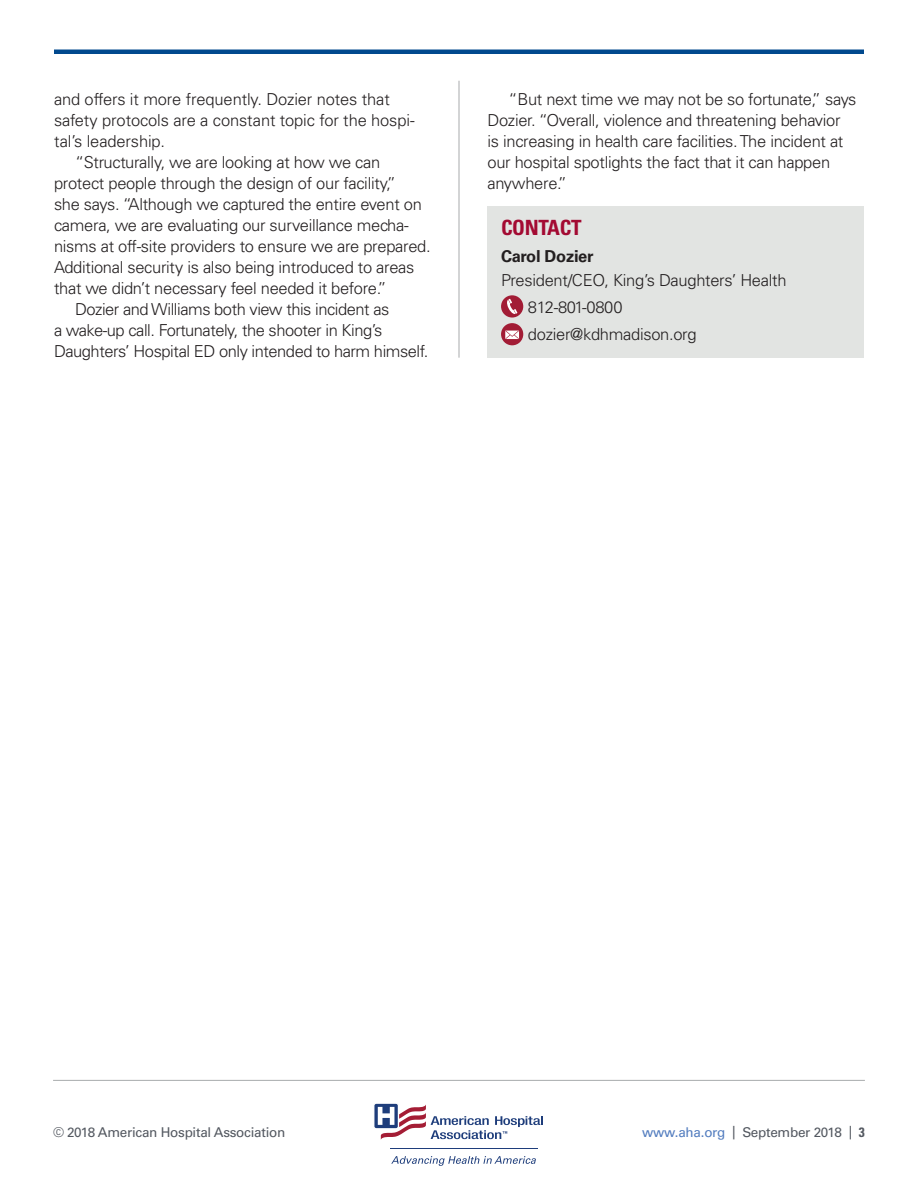
<style>
.page{position:relative;width:918px;height:1188px;background:#fff}
.page>*{position:absolute;margin:0;border:0;box-sizing:border-box;transform-origin:0 0}
.t1{font:700 condensed 21px "Univers LT Std";letter-spacing:-.015em;color:#a30a32}
.t2{font:300 16.5px/21px "Univers LT Std";letter-spacing:-.02em;color:#231f20}
.t3{font:700 16.5px "Univers LT Std";letter-spacing:-.02em;color:#231f20}
.t4{font:13.5px "Univers LT Std";letter-spacing:-.02em;color:#535860}
.s1{color:#537dbf}
.s2{font-weight:700;font-stretch:condensed}
</style>
<div class="page">
<hr style="left:391px;top:1148px;width:147px;height:1px;background:#1e3d7b">
<svg style="left:391px;top:1156px;width:145px;height:10px"></svg>
<svg style="left:374px;top:1103px;width:169px;height:37px"></svg>
<hr style="left:53px;top:1080px;width:812px;height:1px;background:#a8abac">
<hr style="left:54px;top:50px;width:810px;height:4px;background:#01498e">
<div style="left:488px;top:206px;width:376px;height:152px;background:#e2e4e2"></div>
<div style="left:501px;top:295px;width:22px;height:23px;background:#a21c35;border-radius:50%"></div>
<svg style="left:507px;top:299px;width:10px;height:15px"></svg>
<svg style="left:501px;top:323px;width:22px;height:22px"></svg>
<svg style="left:505px;top:331px;width:14px;height:8px"></svg>
<hr style="left:459px;top:81px;width:1px;height:277px;background:#a8abac">
<p class="t2" style="left:54px;top:89px;width:337px">and offers it more frequently. Dozier notes that</p>
<p class="t2" style="left:54px;top:110px;width:362px">safety protocols are a constant topic for the hospi-</p>
<p class="t2" style="left:54px;top:131px;width:113px">tal’s leadership.</p>
<p class="t2" style="left:75px;top:152px;width:307px">“Structurally, we are looking at how we can</p>
<p class="t2" style="left:54px;top:173px;width:343px">protect people through the design of our facility,”</p>
<p class="t2" style="left:54px;top:194px;width:369px">she says. “Although we captured the entire event on</p>
<p class="t2" style="left:54px;top:215px;width:356px">camera, we are evaluating our surveillance mecha-</p>
<p class="t2" style="left:54px;top:236px;width:378px">nisms at off-site providers to ensure we are prepared.</p>
<p class="t2" style="left:54px;top:257px;width:362px">Additional security is also being introduced to areas</p>
<p class="t2" style="left:54px;top:278px;width:334px">that we didn’t necessary feel needed it before.”</p>
<p class="t2" style="left:75px;top:299px;width:316px">Dozier and Williams both view this incident as</p>
<p class="t2" style="left:54px;top:320px;width:330px">a wake-up call. Fortunately, the shooter in King’s</p>
<p class="t2" style="left:54px;top:341px;width:376px">Daughters’ Hospital ED only intended to harm himself.</p>
<p class="t2" style="left:487px;top:89px;width:371px;text-indent:21px">“But next time we may not be so fortunate,” says Dozier. “Overall, violence and threatening behavior<br>is increasing in health care facilities. The incident at our hospital spotlights the fact that it can happen anywhere.”</p>
<p class="t1" style="left:501px;top:215px;width:82px">CONTACT</p>
<p class="t3" style="left:501px;top:246px;width:94px">Carol Dozier</p>
<p class="t2" style="left:528px;top:267px;width:260px;line-height:27px;text-indent:-27px">President/CEO, King’s Daughters’ Health<br>812-801-0800 dozier@kdhmadison.org</p>
<p class="t4" style="left:53px;top:1125px;width:234px">© 2018 American Hospital Association</p>
<p class="t4" style="left:642px;top:1125px;width:224px"><span class="s1">www.aha.org</span> | September 2018 | <span class="s2">3</span></p>
</div>
